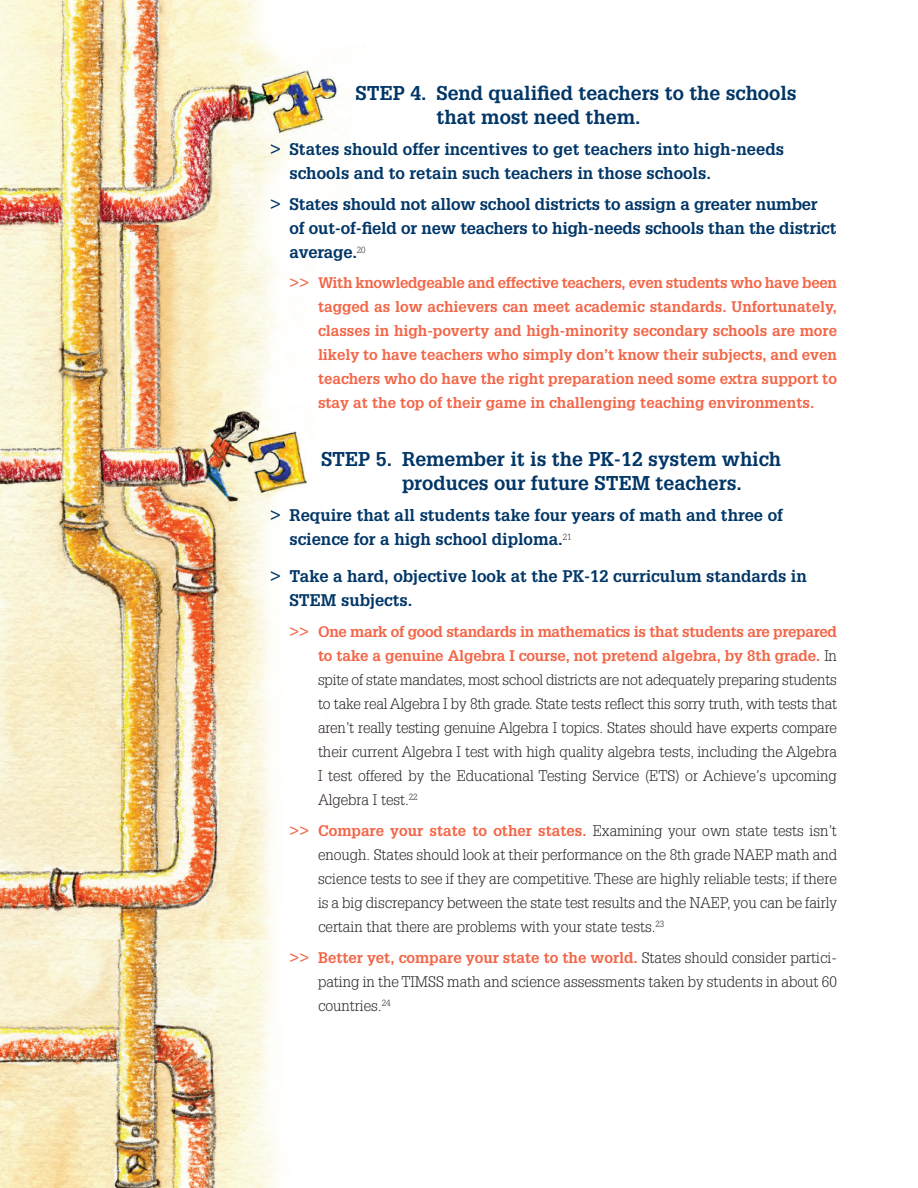
<style>
.page{position:relative;width:918px;height:1188px;background:#fff}
.page>*{position:absolute;margin:0;border:0;box-sizing:border-box;transform-origin:0 0}
.t1{font:700 19.5px/24px "Glypha";color:#003667}
.t2{font:700 16.5px/24px "Glypha";color:#003667}
.t3{font:300 15px/24px "Glypha";color:#231f20;text-align:justify}
.t4{font:700 15px/24px "Glypha";color:#f26648;text-align:justify}
.s1{font-weight:700;color:#f26648}
</style>
<div class="page">
<img style="left:0;top:0;width:339px;height:1188px">
<h1 class="t1" style="left:437px;top:81px;width:362px;text-indent:-81px">STEP 4. Send qualified teachers to the schools that most need them.</h1>
<p class="t2" style="left:290px;top:136px;width:496px;text-indent:-20px">&gt; States should offer incentives to get teachers into high-needs schools and to retain such teachers in those schools.</p>
<p class="t2" style="left:290px;top:191px;width:548px;text-indent:-20px">&gt; States should not allow school districts to assign a greater number of out-of-field or new teachers to high-needs schools than the district average.<sup>20</sup></p>
<p class="t4" style="left:318px;top:271px;width:521px;text-indent:-28px">&gt;&gt; With knowledgeable and effective teachers, even students who have been tagged as low achievers can meet academic standards. Unfortunately, classes in high-poverty and high-minority secondary schools are more likely to have teachers who simply don’t know their subjects, and even teachers who do have the right preparation need some extra support to stay at the top of their game in challenging teaching environments.</p>
<h1 class="t1" style="left:402px;top:447px;width:381px;text-indent:-81px">STEP 5. Remember it is the PK-12 system which produces our future STEM teachers.</h1>
<p class="t2" style="left:290px;top:502px;width:495px;text-indent:-20px">&gt; Require that all students take four years of math and three of science for a high school diploma.<sup>21</sup></p>
<p class="t2" style="left:290px;top:564px;width:519px;text-indent:-20px">&gt; Take a hard, objective look at the PK-12 curriculum standards in<br>STEM subjects.</p>
<p class="t3" style="left:318px;top:620px;width:521px;text-indent:-28px"><span class="s1">&gt;&gt; One mark of good standards in mathematics is that students are prepared to take a genuine Algebra I course, not pretend algebra, by 8th grade.</span> In spite of state mandates, most school districts are not adequately preparing students to take real Algebra I by 8th grade. State tests reflect this sorry truth, with tests that aren’t really testing genuine Algebra I topics. States should have experts compare their current Algebra I test with high quality algebra tests, including the Algebra I test offered by the Educational Testing Service (ETS) or Achieve’s upcoming Algebra I test.<sup>22</sup></p>
<p class="t3" style="left:318px;top:818px;width:521px;text-indent:-28px"><span class="s1">&gt;&gt; Compare your state to other states.</span> Examining your own state tests isn’t enough. States should look at their performance on the 8th grade NAEP math and science tests to see if they are competitive. These are highly reliable tests; if there is a big discrepancy between the state test results and the NAEP, you can be fairly certain that there are problems with your state tests.<sup>23</sup></p>
<p class="t3" style="left:318px;top:945px;width:520px;text-indent:-28px"><span class="s1">&gt;&gt; Better yet, compare your state to the world.</span> States should consider partici&shy;pating in the TIMSS math and science assessments taken by students in about 60 countries.<sup>24</sup></p>
</div>
